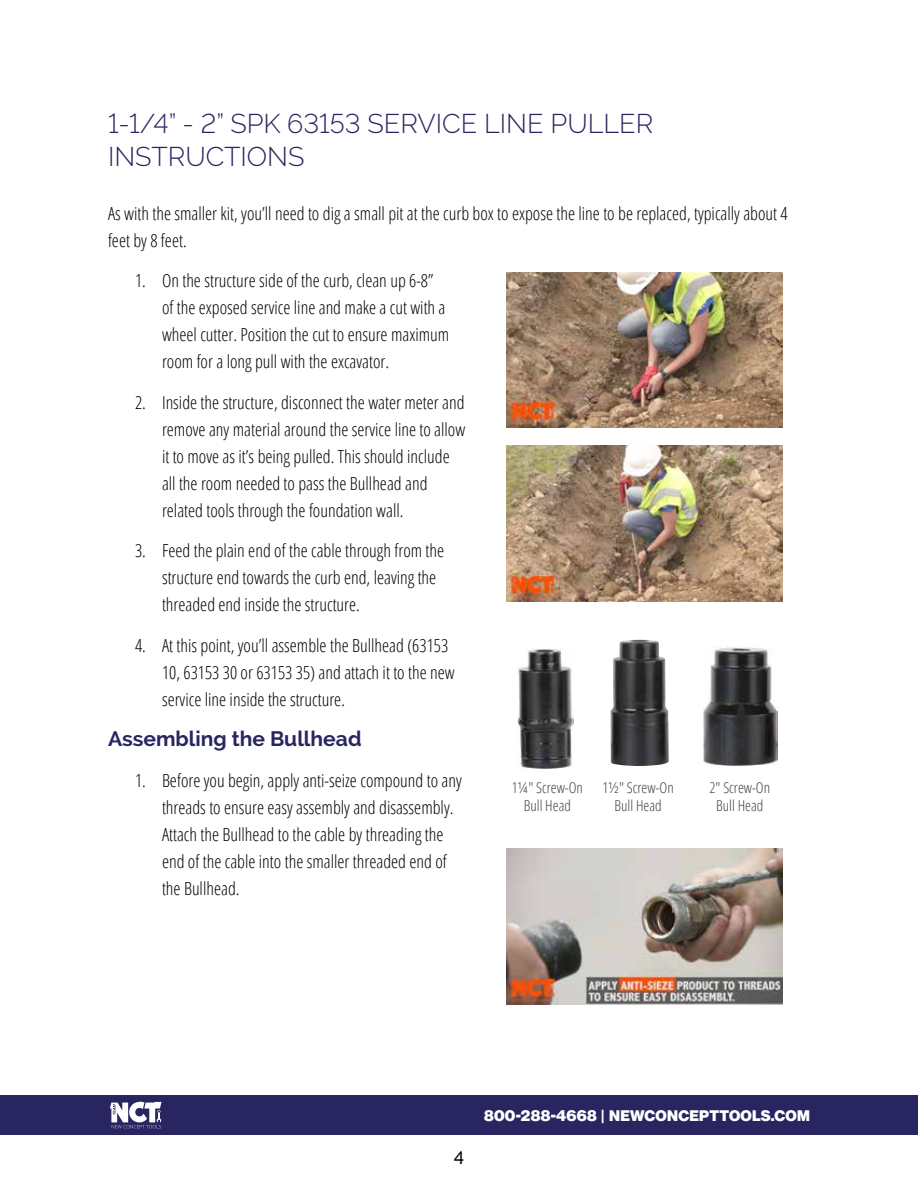
<style>
.page{position:relative;width:918px;height:1188px;background:#fff}
.page>*{position:absolute;margin:0;border:0;box-sizing:border-box;transform-origin:0 0}
.t1{font:300 27px/32.4px "Raleway";color:#282560}
.t2{font:700 21px "Raleway";color:#282560}
.t3{font:300 condensed 18px/27px "Open Sans";color:#000}
.t4{font:500 18px "Raleway";color:#000}
.t5{font:300 condensed 15px/18px "Open Sans";color:#414042;text-align:center}
.t6{font:15px "N Haas Grotesk DS Pro 95 Blk";letter-spacing:.015em;color:#fff}
</style>
<div class="page">
<img style="left:506px;top:272px;width:277px;height:156px">
<img style="left:506px;top:445px;width:277px;height:156px">
<img style="left:518px;top:648px;width:56px;height:120px">
<img style="left:610px;top:640px;width:59px;height:126px">
<img style="left:703px;top:647px;width:74px;height:118px">
<img style="left:506px;top:849px;width:277px;height:156px">
<div style="left:0;top:1095px;width:918px;height:40px;background:#282560"></div>
<svg style="left:110px;top:1101px;width:52px;height:27px"></svg>
<h1 class="t1" style="left:108px;top:108px;width:547px">1-1/4” - 2” SPK 63153 SERVICE LINE PULLER<br>INSTRUCTIONS</h1>
<p class="t3" style="left:108px;top:199px;width:681px">As with the smaller kit, you’ll need to dig a small pit at the curb box to expose the line to be replaced, typically about 4 feet by 8 feet.</p>
<p class="t3" style="left:162px;top:267px;width:289px;text-indent:-27px">1. On the structure side of the curb, clean up 6-8” of the exposed service line and make a cut with a wheel cutter. Position the cut to ensure maximum room for a long pull with the excavator.</p>
<p class="t3" style="left:162px;top:388px;width:305px;text-indent:-27px">2. Inside the structure, disconnect the water meter and remove any material around the service line to allow it to move as it’s being pulled. This should include all the room needed to pass the Bullhead and related tools through the foundation wall.</p>
<p class="t3" style="left:162px;top:537px;width:284px;text-indent:-27px">3. Feed the plain end of the cable through from the structure end towards the curb end, leaving the threaded end inside the structure.</p>
<p class="t3" style="left:162px;top:631px;width:294px;text-indent:-27px">4. At this point, you’ll assemble the Bullhead (63153<br>10, 63153 30 or 63153 35) and attach it to the new service line inside the structure.</p>
<p class="t2" style="left:108px;top:727px;width:255px">Assembling the Bullhead</p>
<p class="t3" style="left:162px;top:766px;width:301px;text-indent:-27px">1. Before you begin, apply anti-seize compound to any threads to ensure easy assembly and disassembly.<br>Attach the Bullhead to the cable by threading the end of the cable into the smaller threaded end of the Bullhead.</p>
<p class="t5" style="left:512px;top:778px;width:73px">1¼" Screw-On<br>Bull Head</p>
<p class="t5" style="left:603px;top:778px;width:73px">1½" Screw-On<br>Bull Head</p>
<p class="t5" style="left:710px;top:778px;width:62px">2" Screw-On<br>Bull Head</p>
<p class="t4" style="left:454px;top:1148px;width:12px">4</p>
<p class="t6" style="left:484px;top:1107px;width:327px">800-288-4668 | NEWCONCEPTTOOLS.COM</p>
</div>
